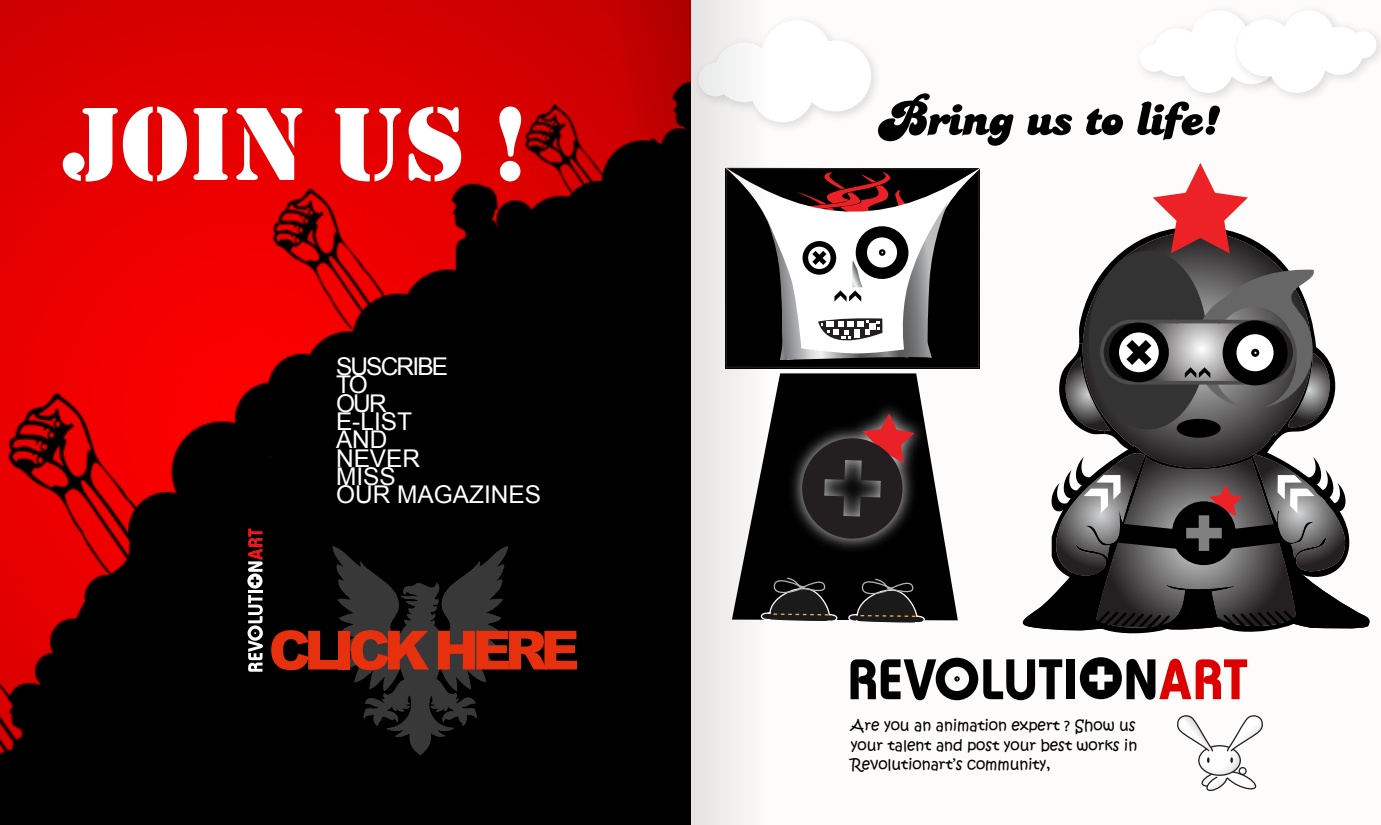
<style>
.page{position:relative;width:1381px;height:825px;background:#fff}
.page>*{position:absolute;margin:0;border:0;box-sizing:border-box;transform-origin:0 0}
.t1{font:108px "Stencil";color:#fff}
.t2{font:900 54px "Arial";letter-spacing:-.12em;color:#e6300e}
.t3{font:52.95px "PT Banana Split";letter-spacing:-.025em;color:#000}
.t4{font:24.45px/18.3px "Arial";color:#fff}
.t5{font:15px/19.5px "Kristen ITC";color:#000}
</style>
<div class="page">
<div style="left:0;top:0;width:1380px;height:825px;background:#fefcfa"></div>
<img style="left:0;top:0;width:617px;height:825px">
<svg style="left:332px;top:546px;width:176px;height:209px;background:#1c1c1c"></svg>
<svg style="left:247px;top:595px;width:16px;height:77px"></svg>
<hr style="left:248px;top:590px;width:14px;height:3px;background:#fff">
<svg style="left:247px;top:528px;width:16px;height:60px"></svg>
<svg style="left:766px;top:373px;width:191px;height:247px;fill:#000"></svg>
<div style="left:726px;top:168px;width:252px;height:200px;background:#000"></div>
<img style="left:782px;top:393px;width:151px;height:165px">
<svg style="left:801px;top:413px;width:113px;height:126px;background:#342525"></svg>
<svg style="left:845px;top:575px;width:81px;height:48px;background:#222221"></svg>
<svg style="left:766px;top:574px;width:73px;height:47px;background:#21211f"></svg>
<svg style="left:766px;top:167px;width:214px;height:193px"></svg>
<svg style="left:766px;top:172px;width:181px;height:188px"></svg>
<svg style="left:850px;top:658px;width:212px;height:42px"></svg>
<div style="left:1066px;top:659px;width:8px;height:40px;background:#010101"></div>
<svg style="left:1079px;top:657px;width:167px;height:43px"></svg>
<svg style="left:1022px;top:598px;width:347px;height:32px"></svg>
<svg style="left:1050px;top:163px;width:308px;height:466px"></svg>
<svg style="left:1177px;top:715px;width:86px;height:77px"></svg>
<svg style="left:766px;top:20px;width:105px;height:102px"></svg>
<img style="left:1226px;top:7px;width:154px;height:93px">
<svg style="left:1140px;top:10px;width:236px;height:83px"></svg>
<svg style="left:617px;top:0;width:149px;height:825px"></svg>
<hr style="left:690px;top:1px;width:1px;height:824px;background:#1a1a1a">
<p class="t1" style="left:63px;top:82px;width:467px">JOIN US !</p>
<p class="t4" style="left:336px;top:357px;width:207px">SUSCRIBE<br>TO<br>OUR<br>E-LIST<br>AND<br>NEVER<br>MISS<br>OUR MAGAZINES</p>
<p class="t2" style="left:268px;top:611px;width:312px">CLICK HERE</p>
<p class="t3" style="left:877px;top:90px;width:340px">Bring us to life!</p>
<p class="t5" style="left:850px;top:716px;width:288px">Are you an animation expert ? Show us your talent and post your best works in<br>Revolutionart’s community,</p>
</div>
